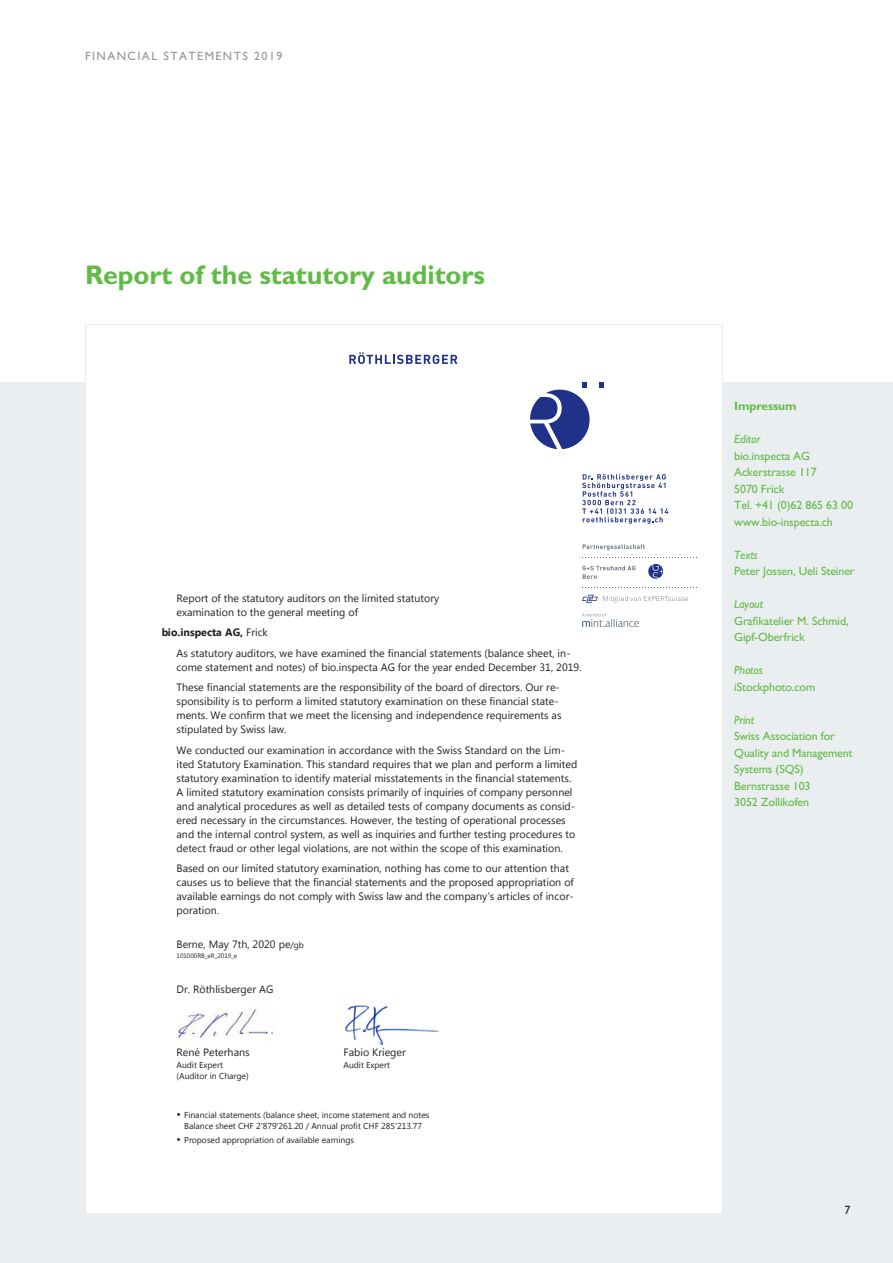
<style>
.page{position:relative;width:893px;height:1263px;background:#fff}
.page>*{position:absolute;margin:0;border:0;box-sizing:border-box;transform-origin:0 0}
.t1{font:700 27px "Gill Sans";letter-spacing:-.005em;color:#60bb46}
.t2{font:12px/16.5px "Gill Sans";letter-spacing:-.01em;color:#60bb46}
.t3{font:italic 12px "Gill Sans";letter-spacing:-.01em;color:#60bb46}
.t4{font:12px "Gill Sans";letter-spacing:.12em;color:#939598}
.t5{font:700 12px "Gill Sans";letter-spacing:-.01em;color:#60bb46}
.t6{font:12px "Gill Sans";color:#231f20}
.t7{font:10.65px/14px "Microsoft New Tai Lue";color:#231f20}
.t8{font:8.55px/11.1px "Microsoft New Tai Lue";color:#231f20;text-align:center}
.t9{font:6.45px "Microsoft New Tai Lue";color:#231f20}
.s1{font-weight:700}
.s2{font-size:8.55px}
</style>
<div class="page">
<div style="left:0;top:383px;width:893px;height:880px;background:#ebeef0"></div>
<div style="left:86px;top:324px;width:636px;height:890px;background:#fff"></div>
<svg style="left:349px;top:352px;width:108px;height:12px"></svg>
<svg style="left:530px;top:383px;width:60px;height:66px"></svg>
<svg style="left:599px;top:383px;width:4px;height:5px"></svg>
<svg style="left:582px;top:474px;width:86px;height:50px"></svg>
<svg style="left:585px;top:587px;width:112px;height:1px"></svg>
<svg style="left:583px;top:544px;width:62px;height:6px"></svg>
<svg style="left:585px;top:557px;width:112px;height:1px"></svg>
<svg style="left:582px;top:566px;width:54px;height:13px"></svg>
<svg style="left:648px;top:564px;width:15px;height:15px"></svg>
<svg style="left:582px;top:595px;width:106px;height:8px"></svg>
<svg style="left:582px;top:613px;width:57px;height:14px"></svg>
<img style="left:179px;top:1008px;width:94px;height:33px">
<img style="left:346px;top:1005px;width:93px;height:40px">
<p class="t4" style="left:85px;top:49px;width:17px">Financia</p>
<p class="t4" style="left:151px;top:49px;width:56px">l statemen</p>
<p class="t4" style="left:234px;top:49px;width:50px">ts 2019</p>
<h1 class="t1" style="left:85px;top:259px;width:401px">Report of the statutory auditors</h1>
<p class="t7" style="left:177px;top:592px;width:264px">Report of the statutory auditors on the limited statutory examination to the general meeting of</p>
<p class="t7" style="left:177px;top:623px;width:396px;line-height:20.4px;text-indent:-15px"><span class="s1">bio.inspecta AG,</span> Frick<br>As statutory auditors, we have examined the financial statements (balance sheet, in-</p>
<p class="t7" style="left:177px;top:658px;width:407px;line-height:20.4px">come statement and notes) of bio.inspecta AG for the year ended December 31, 2019.<br>These financial statements are the responsibility of the board of directors. Our re-</p>
<p class="t7" style="left:177px;top:695px;width:387px">sponsibility is to perform a limited statutory examination on these financial state&shy;ments. We confirm that we meet the licensing and independence requirements as stipulated by Swiss law.</p>
<p class="t7" style="left:177px;top:744px;width:402px">We conducted our examination in accordance with the Swiss Standard on the Lim&shy;ited Statutory Examination. This standard requires that we plan and perform a limited statutory examination to identify material misstatements in the financial statements.<br>A limited statutory examination consists primarily of inquiries of company personnel and analytical procedures as well as detailed tests of company documents as consid&shy;ered necessary in the circumstances. However, the testing of operational processes and the internal control system, as well as inquiries and further testing procedures to detect fraud or other legal violations, are not within the scope of this examination.</p>
<p class="t7" style="left:177px;top:862px;width:399px">Based on our limited statutory examination, nothing has come to our attention that causes us to believe that the financial statements and the proposed appropriation of available earnings do not comply with Swiss law and the company’s articles of incor&shy;poration.</p>
<p class="t7" style="left:177px;top:938px;width:129px">Berne, May 7th, 2020 pe<span class="s2">/gb</span></p>
<p class="t9" style="left:177px;top:952px;width:62px">101000RB_eR_2019_e</p>
<p class="t7" style="left:177px;top:983px;width:98px">Dr. Röthlisberger AG</p>
<p class="t7" style="left:177px;top:1046px;width:75px">René Peterhans</p>
<p class="t7" style="left:344px;top:1046px;width:64px">Fabio Krieger</p>
<p class="t8" style="left:177px;top:1060px;width:48px">Audit Expert</p>
<p class="t8" style="left:344px;top:1060px;width:48px">Audit Expert</p>
<p class="t8" style="left:177px;top:1071px;width:74px">(Auditor in Charge)</p>
<p class="t8" style="left:177px;top:1110px;width:254px">• Financial statements (balance sheet, income statement and notes<br>Balance sheet CHF 2'879'261.20 / Annual profit CHF 285'213.77</p>
<p class="t8" style="left:177px;top:1134px;width:179px">• Proposed appropriation of available earnings</p>
<p class="t5" style="left:734px;top:399px;width:64px">Impressum</p>
<p class="t3" style="left:734px;top:432px;width:27px">Editor</p>
<p class="t2" style="left:734px;top:447px;width:120px">bio.inspecta AG<br>Ackerstrasse 117<br>5070 Frick<br>Tel. +41 (0)62 865 63 00 www.bio-inspecta.ch</p>
<p class="t3" style="left:734px;top:548px;width:25px">Texts</p>
<p class="t2" style="left:734px;top:563px;width:122px">Peter Jossen, Ueli Steiner</p>
<p class="t3" style="left:734px;top:597px;width:30px">Layout</p>
<p class="t2" style="left:734px;top:612px;width:116px">Grafikatelier M. Schmid,<br>Gipf-Oberfrick</p>
<p class="t3" style="left:734px;top:663px;width:30px">Photos</p>
<p class="t2" style="left:734px;top:678px;width:83px">iStockphoto.com</p>
<p class="t3" style="left:734px;top:713px;width:21px">Print</p>
<p class="t2" style="left:734px;top:728px;width:120px">Swiss Association for<br>Quality and Management<br>Systems (SQS)<br>Bernstrasse 103<br>3052 Zollikofen</p>
<p class="t6" style="left:844px;top:1203px;width:7px">7</p>
</div>
